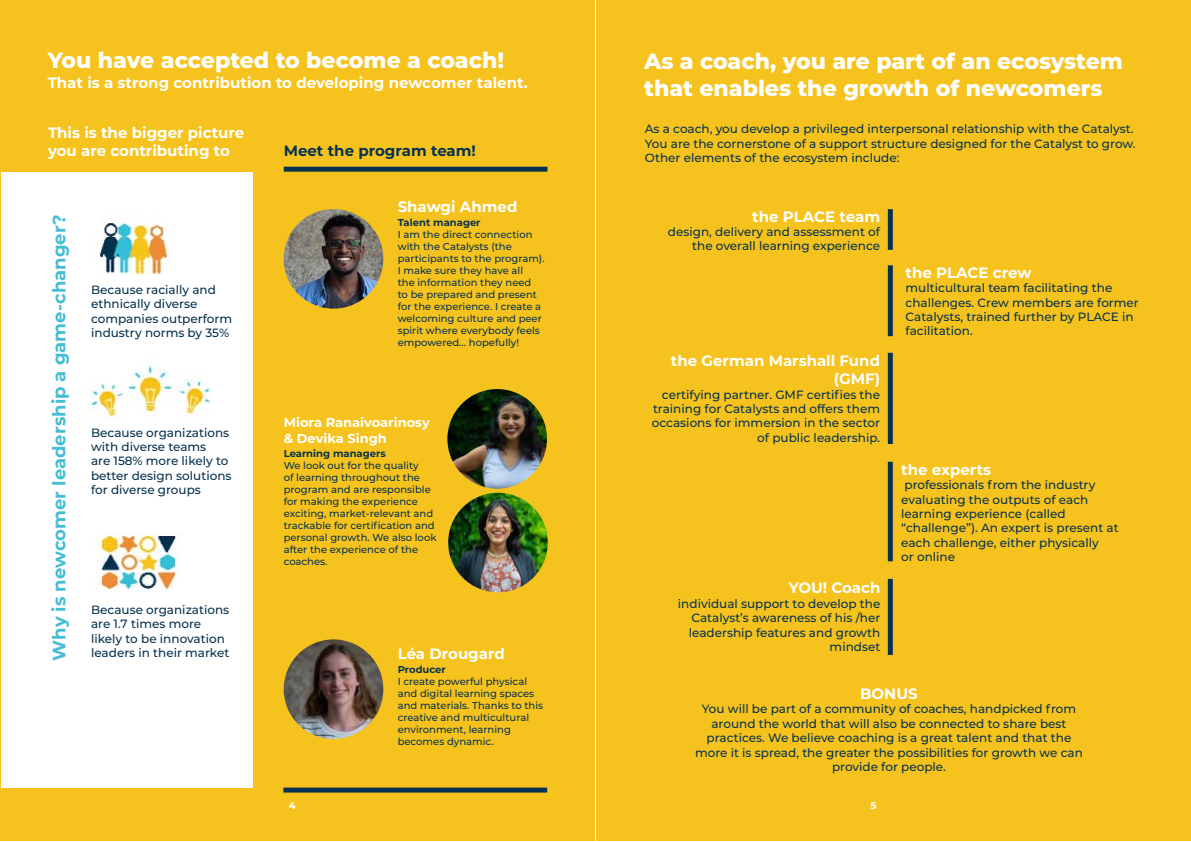
<style>
.page{position:relative;width:1191px;height:842px;background:#fff}
.page>*{position:absolute;margin:0;border:0;box-sizing:border-box;transform-origin:0 0}
.t1{font:800 22px/26.4px "Montserrat";color:#fff}
.t2{font:700 18px "Montserrat";color:#45bdd4}
.t3{font:700 15px/18px "Montserrat";color:#fff}
.t4{font:700 15px "Montserrat";color:#07324f}
.t5{font:700 13px/15.6px "Montserrat";color:#fff}
.t6{font:500 12px/14.4px "Montserrat";color:#07324f}
.t7{font:500 10px/12px "Montserrat";color:#07324f}
.t8{font:700 10px "Montserrat";color:#07324f}
.t9{font:700 10px "Montserrat";color:#fff}
</style>
<div class="page">
<div style="left:0;top:0;width:595px;height:841px;background:#f6c31e"></div>
<div style="left:596px;top:0;width:594px;height:841px;background:#f6c31e"></div>
<div style="left:1px;top:172px;width:251px;height:615px;background:#fff"></div>
<img style="left:95px;top:532px;width:84px;height:60px">
<img style="left:88px;top:365px;width:123px;height:52px">
<img style="left:99px;top:219px;width:72px;height:56px">
<img style="left:284px;top:639px;width:99px;height:100px;border-radius:50px">
<img style="left:284px;top:209px;width:99px;height:100px;border-radius:50px">
<img style="left:447px;top:389px;width:100px;height:100px;border-radius:50px">
<div style="left:284px;top:167px;width:263px;height:5px;background:#07324f"></div>
<div style="left:283px;top:787px;width:264px;height:5px;background:#07324f"></div>
<img style="left:448px;top:493px;width:100px;height:99px;border-radius:50px">
<hr style="left:888px;top:209px;width:4px;height:41px;background:#07324f">
<hr style="left:888px;top:462px;width:4px;height:99px;background:#07324f">
<hr style="left:888px;top:579px;width:4px;height:76px;background:#07324f">
<hr style="left:888px;top:265px;width:4px;height:71px;background:#07324f">
<hr style="left:888px;top:353px;width:4px;height:91px;background:#07324f">
<h1 class="t1" style="left:48px;top:46px;width:458px">You have accepted to become a coach!</h1>
<p class="t3" style="left:48px;top:73px;width:481px">That is a strong contribution to developing newcomer talent.</p>
<p class="t3" style="left:48px;top:123px;width:198px">This is the bigger picture you are contributing to</p>
<h2 class="t2" style="left:46px;top:661px;width:447px;rotate:-90deg">Why is newcomer leadership a game-changer?</h2>
<p class="t6" style="left:91px;top:282px;width:142px">Because racially and ethnically diverse companies outperform industry norms by 35%</p>
<p class="t6" style="left:91px;top:425px;width:142px">Because organizations with diverse teams<br>are 158% more likely to better design solutions for diverse groups</p>
<p class="t6" style="left:91px;top:602px;width:140px">Because organizations are 1.7 times more likely to be innovation leaders in their market</p>
<p class="t4" style="left:284px;top:140px;width:194px">Meet the program team!</p>
<p class="t3" style="left:398px;top:197px;width:121px">Shawgi Ahmed</p>
<p class="t8" style="left:398px;top:215px;width:84px">Talent manager</p>
<p class="t7" style="left:398px;top:228px;width:148px">I am the direct connection with the Catalysts (the participants to the program).<br>I make sure they have all<br>the information they need<br>to be prepared and present for the experience. I create a welcoming culture and peer spirit where everybody feels empowered… hopefully!</p>
<p class="t5" style="left:284px;top:414px;width:148px">Miora Ranaivoarinosy &amp; Devika Singh</p>
<p class="t8" style="left:284px;top:447px;width:104px">Learning managers</p>
<p class="t7" style="left:284px;top:459px;width:154px">We look out for the quality<br>of learning throughout the program and are responsible for making the experience exciting, market-relevant and trackable for certification and personal growth. We also look after the experience of the coaches.</p>
<p class="t3" style="left:398px;top:643px;width:109px">Léa Drougard</p>
<p class="t8" style="left:398px;top:662px;width:50px">Producer</p>
<p class="t7" style="left:398px;top:675px;width:147px">I create powerful physical and digital learning spaces and materials. Thanks to this creative and multicultural environment, learning becomes dynamic.</p>
<h1 class="t1" style="left:644px;top:47px;width:480px">As a coach, you are part of an ecosystem that enables the growth of newcomers</h1>
<p class="t6" style="left:645px;top:121px;width:492px">As a coach, you develop a privileged interpersonal relationship with the Catalyst.<br>You are the cornerstone of a support structure designed for the Catalyst to grow.<br>Other elements of the ecosystem include:</p>
<p class="t3" style="left:752px;top:207px;width:129px">the PLACE team</p>
<p class="t6" style="left:668px;top:224px;width:214px;text-align:right">design, delivery and assessment of the overall learning experience</p>
<p class="t3" style="left:671px;top:351px;width:211px;text-align:right">the German Marshall Fund (GMF)</p>
<p class="t6" style="left:652px;top:387px;width:230px;text-align:right">certifying partner. GMF certifies the training for Catalysts and offers them occasions for immersion in the sector of public leadership.</p>
<p class="t3" style="left:788px;top:578px;width:93px">YOU! Coach</p>
<p class="t6" style="left:678px;top:596px;width:204px;text-align:right">individual support to develop the<br>Catalyst’s awareness of his /her leadership features and growth mindset</p>
<p class="t3" style="left:905px;top:263px;width:127px">the PLACE crew</p>
<p class="t6" style="left:905px;top:280px;width:235px">multicultural team facilitating the challenges. Crew members are former<br>Catalysts, trained further by PLACE in facilitation.</p>
<p class="t3" style="left:901px;top:460px;width:91px">the experts</p>
<p class="t6" style="left:901px;top:477px;width:219px">professionals from the industry evaluating the outputs of each learning experience (called “challenge”). An expert is present at each challenge, either physically<br>or online</p>
<p class="t3" style="left:860px;top:684px;width:59px">BONUS</p>
<p class="t6" style="left:695px;top:701px;width:389px;text-align:center">You will be part of a community of coaches, handpicked from around the world that will also be connected to share best practices. We believe coaching is a great talent and that the more it is spread, the greater the possibilities for growth we can provide for people.</p>
<p class="t9" style="left:289px;top:798px;width:8px">4</p>
<p class="t9" style="left:870px;top:798px;width:7px">5</p>
</div>
